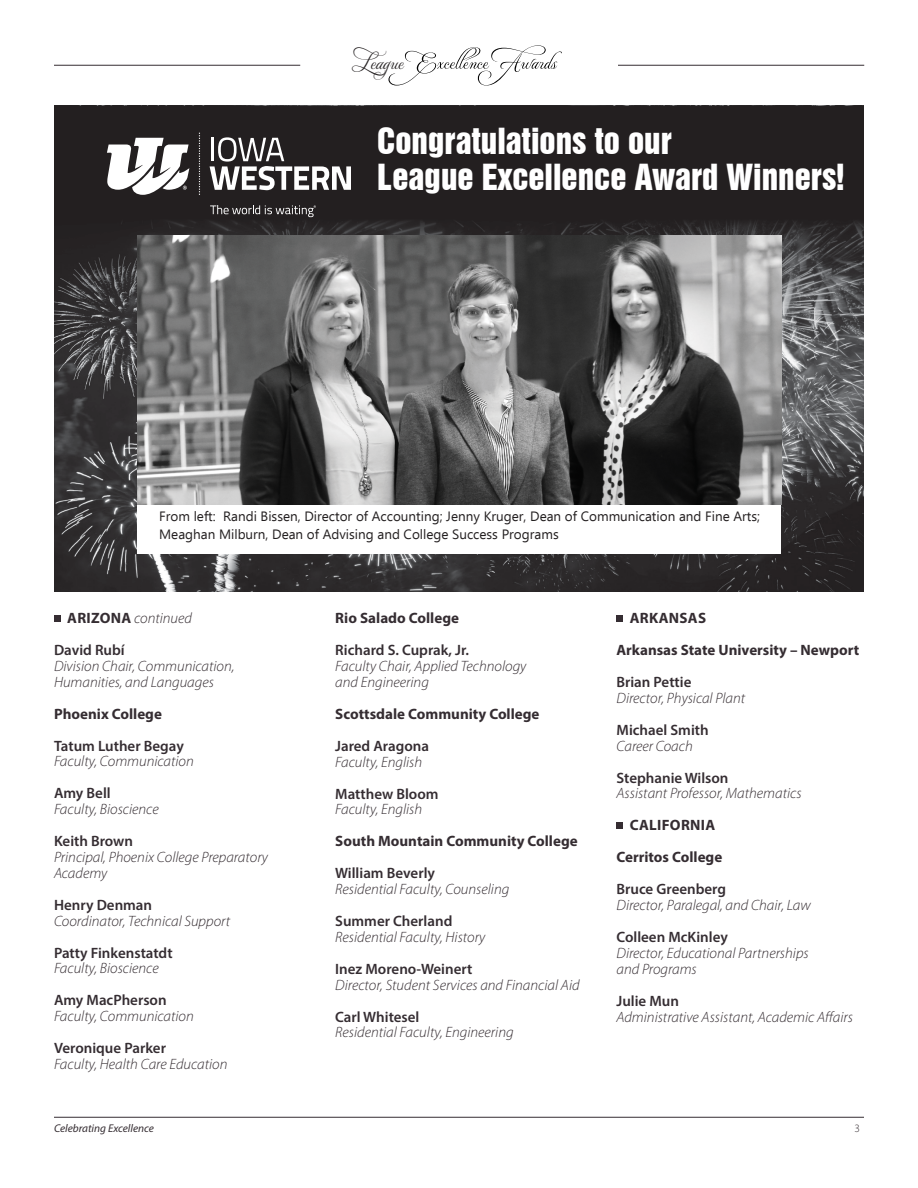
<style>
.page{position:relative;width:918px;height:1188px;background:#fff}
.page>*{position:absolute;margin:0;border:0;box-sizing:border-box;transform-origin:0 0}
.t1{font:33px/36px "Swiss 921 BT Regular A";color:#fff}
.t2{font:20.25px "Monte Carlo Swash A";color:#231f20}
.t3{font:italic 300 15px/15.8px "Myriad Pro";color:#352d32}
.t4{font:600 15px "Myriad Pro";color:#352d32}
.t5{font:700 15px/32px "Myriad Pro";color:#352d32}
.t6{font:13.5px/18px "Ebrima";color:#231f20}
.t7{font:italic 11.25px "Myriad Pro";color:#352d32}
.t8{font:300 11.25px "Myriad Pro";color:#352d32}
.s1{font-weight:700;font-style:normal}
.s2{font-weight:600;font-style:normal}
</style>
<div class="page">
<hr style="left:54px;top:1117px;width:810px;height:1px;background:#352d32">
<svg style="left:388px;top:45px;width:174px;height:41px"></svg>
<hr style="left:54px;top:65px;width:246px;height:1px;background:#352d32">
<hr style="left:618px;top:65px;width:246px;height:1px;background:#352d32">
<div style="left:54px;top:615px;width:7px;height:7px;background:#352d32"></div>
<div style="left:616px;top:615px;width:7px;height:7px;background:#352d32"></div>
<div style="left:616px;top:822px;width:7px;height:7px;background:#352d32"></div>
<img style="left:54px;top:105px;width:810px;height:486px">
<svg style="left:199px;top:133px;width:1px;height:62px"></svg>
<svg style="left:210px;top:137px;width:141px;height:53px"></svg>
<svg style="left:107px;top:138px;width:82px;height:57px"></svg>
<svg style="left:210px;top:205px;width:106px;height:12px"></svg>
<div style="left:138px;top:504px;width:643px;height:50px;background:#fff"></div>
<img style="left:138px;top:235px;width:643px;height:269px">
<h2 class="t2" style="left:358px;top:50px;width:47px">League</h2>
<h1 class="t1" style="left:377px;top:123px;width:469px">Congratulations to our<br>League Excellence Award Winners!</h1>
<p class="t6" style="left:159px;top:507px;width:602px">From left: Randi Bissen, Director of Accounting; Jenny Kruger, Dean of Communication and Fine Arts;<br>Meaghan Milburn, Dean of Advising and College Success Programs</p>
<p class="t3" style="left:54px;top:602px;width:140px;line-height:32px;text-indent:13px"><span class="s1">ARIZONA</span> continued<br><span class="s2">David Rubí</span></p>
<p class="t3" style="left:54px;top:658px;width:182px">Division Chair, Communication,<br>Humanities, and Languages</p>
<p class="t5" style="left:54px;top:697px;width:109px">Phoenix College</p>
<p class="t4" style="left:54px;top:736px;width:131px">Tatum Luther Begay</p>
<p class="t3" style="left:54px;top:753px;width:141px">Faculty, Communication</p>
<p class="t4" style="left:54px;top:784px;width:58px">Amy Bell</p>
<p class="t3" style="left:54px;top:801px;width:106px">Faculty, Bioscience</p>
<p class="t4" style="left:54px;top:832px;width:81px">Keith Brown</p>
<p class="t3" style="left:54px;top:849px;width:216px">Principal, Phoenix College Preparatory<br>Academy</p>
<p class="t4" style="left:54px;top:895px;width:100px">Henry Denman</p>
<p class="t3" style="left:54px;top:913px;width:178px">Coordinator, Technical Support</p>
<p class="t4" style="left:54px;top:943px;width:120px">Patty Finkenstatdt</p>
<p class="t3" style="left:54px;top:960px;width:106px">Faculty, Bioscience</p>
<p class="t4" style="left:54px;top:991px;width:114px">Amy MacPherson</p>
<p class="t3" style="left:54px;top:1008px;width:141px">Faculty, Communication</p>
<p class="t4" style="left:54px;top:1038px;width:114px">Veronique Parker</p>
<p class="t3" style="left:54px;top:1056px;width:175px">Faculty, Health Care Education</p>
<p class="t5" style="left:335px;top:602px;width:125px">Rio Salado College</p>
<p class="t4" style="left:335px;top:641px;width:135px">Richard S. Cuprak, Jr.</p>
<p class="t3" style="left:335px;top:658px;width:193px">Faculty Chair, Applied Technology and Engineering</p>
<p class="t5" style="left:335px;top:697px;width:206px">Scottsdale Community College</p>
<p class="t4" style="left:335px;top:736px;width:95px">Jared Aragona</p>
<p class="t3" style="left:335px;top:754px;width:88px">Faculty, English</p>
<p class="t4" style="left:335px;top:784px;width:105px">Matthew Bloom</p>
<p class="t3" style="left:335px;top:801px;width:88px">Faculty, English</p>
<p class="t5" style="left:335px;top:825px;width:244px">South Mountain Community College</p>
<p class="t4" style="left:335px;top:864px;width:101px">William Beverly</p>
<p class="t3" style="left:335px;top:881px;width:176px">Residential Faculty, Counseling</p>
<p class="t4" style="left:335px;top:911px;width:119px">Summer Cherland</p>
<p class="t3" style="left:335px;top:929px;width:152px">Residential Faculty, History</p>
<p class="t4" style="left:335px;top:959px;width:139px">Inez Moreno-Weinert</p>
<p class="t3" style="left:335px;top:977px;width:246px">Director, Student Services and Financial Aid</p>
<p class="t4" style="left:335px;top:1007px;width:86px">Carl Whitesel</p>
<p class="t3" style="left:335px;top:1024px;width:180px">Residential Faculty, Engineering</p>
<p class="t5" style="left:616px;top:602px;width:244px;text-indent:13px">ARKANSAS<br>Arkansas State University – Newport</p>
<p class="t4" style="left:616px;top:673px;width:76px">Brian Pettie</p>
<p class="t3" style="left:616px;top:690px;width:130px">Director, Physical Plant</p>
<p class="t4" style="left:616px;top:720px;width:94px">Michael Smith</p>
<p class="t3" style="left:616px;top:738px;width:78px">Career Coach</p>
<p class="t4" style="left:616px;top:768px;width:114px">Stephanie Wilson</p>
<p class="t3" style="left:616px;top:785px;width:187px">Assistant Professor, Mathematics</p>
<p class="t5" style="left:616px;top:809px;width:107px;text-align:center">CALIFORNIA<br>Cerritos College</p>
<p class="t4" style="left:616px;top:880px;width:111px">Bruce Greenberg</p>
<p class="t3" style="left:616px;top:897px;width:196px">Director, Paralegal, and Chair, Law</p>
<p class="t4" style="left:616px;top:928px;width:113px">Colleen McKinley</p>
<p class="t3" style="left:616px;top:945px;width:194px">Director, Educational Partnerships and Programs</p>
<p class="t4" style="left:616px;top:991px;width:64px">Julie Mun</p>
<p class="t3" style="left:616px;top:1009px;width:238px">Administrative Assistant, Academic Affairs</p>
<p class="t7" style="left:54px;top:1122px;width:102px">Celebrating Excellence</p>
<p class="t8" style="left:855px;top:1121px;width:7px">3</p>
</div>
